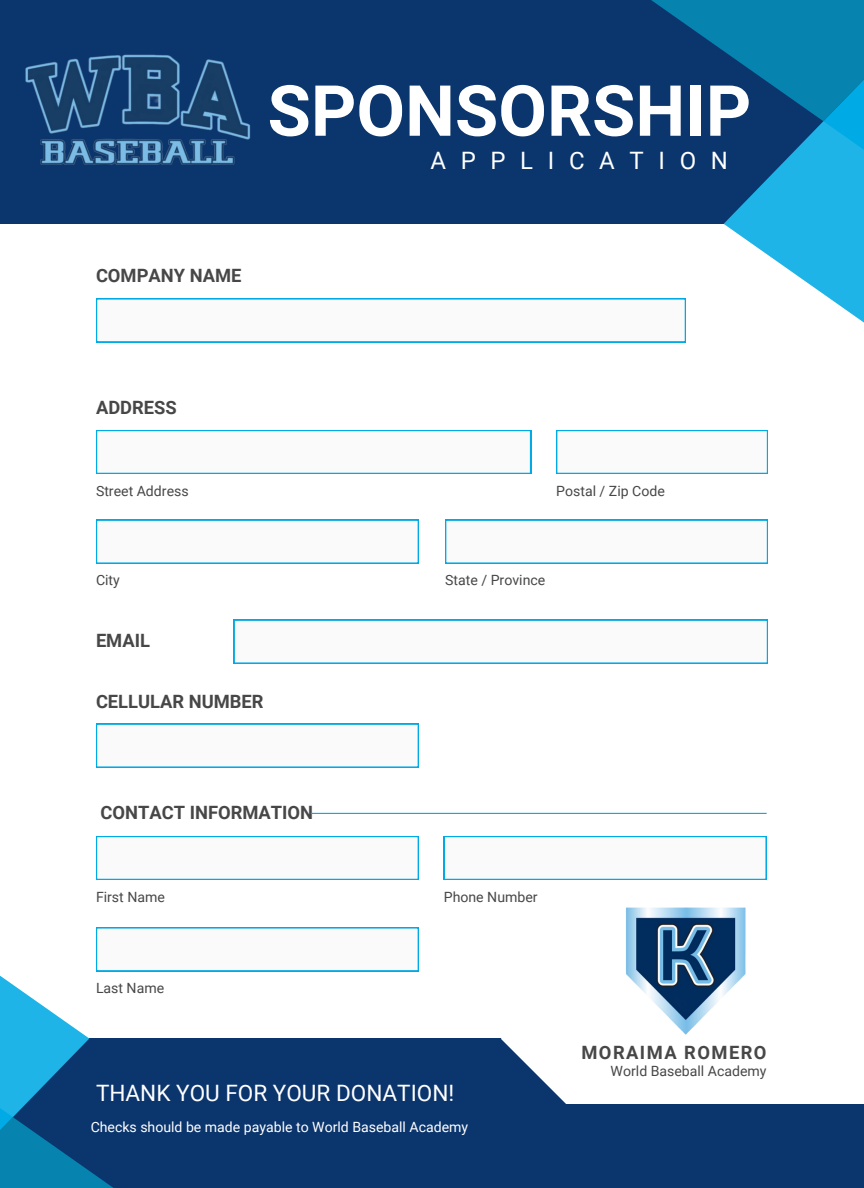
<style>
.page{position:relative;width:864px;height:1188px;background:#fff}
.page>*{position:absolute;margin:0;border:0;box-sizing:border-box;transform-origin:0 0}
.t1{font:700 70.5px "Roboto";color:#fff}
.t2{font:24px "Roboto";letter-spacing:.61em;color:#fff}
.t3{font:22.5px "Roboto";color:#fff}
.t4{font:700 18.3px "Roboto";color:#474747}
.t5{font:700 18.3px "Roboto";letter-spacing:.08em;color:#474747}
.t6{font:14.1px "Roboto";color:#474747}
.t7{font:14.1px "Roboto";color:#fff}
</style>
<div class="page">
<svg style="left:96px;top:724px;width:323px;height:44px"></svg>
<svg style="left:96px;top:836px;width:323px;height:44px"></svg>
<svg style="left:444px;top:836px;width:94px;height:44px"></svg>
<svg style="left:96px;top:520px;width:323px;height:44px"></svg>
<svg style="left:445px;top:520px;width:323px;height:44px"></svg>
<svg style="left:96px;top:430px;width:435px;height:44px"></svg>
<svg style="left:234px;top:620px;width:534px;height:44px"></svg>
<svg style="left:556px;top:430px;width:212px;height:44px"></svg>
<svg style="left:390px;top:0;width:474px;height:343px"></svg>
<div style="left:0;top:1039px;width:864px;height:149px;background:#0b356d"></div>
<svg style="left:0;top:927px;width:419px;height:261px"></svg>
<hr style="left:311px;top:813px;width:456px;height:1px;background:#00aae5">
<svg style="left:501px;top:1038px;width:363px;height:66px;fill:#fff"></svg>
<img style="left:0;top:0;width:390px;height:343px">
<img style="left:538px;top:836px;width:296px;height:268px">
<p class="t1" style="left:268px;top:70px;width:485px">SPONSORSHIP</p>
<p class="t2" style="left:430px;top:147px;width:299px">APPLICATION</p>
<p class="t4" style="left:96px;top:265px;width:147px">COMPANY NAME</p>
<p class="t4" style="left:96px;top:397px;width:82px">ADDRESS</p>
<p class="t6" style="left:96px;top:483px;width:94px">Street Address</p>
<p class="t6" style="left:556px;top:483px;width:110px">Postal / Zip Code</p>
<p class="t6" style="left:96px;top:572px;width:25px">City</p>
<p class="t6" style="left:445px;top:572px;width:102px">State / Province</p>
<p class="t4" style="left:96px;top:630px;width:55px">EMAIL</p>
<p class="t4" style="left:96px;top:691px;width:169px">CELLULAR NUMBER</p>
<p class="t4" style="left:101px;top:802px;width:214px">CONTACT INFORMATION</p>
<p class="t6" style="left:96px;top:889px;width:70px">First Name</p>
<p class="t6" style="left:444px;top:889px;width:95px">Phone Number</p>
<p class="t6" style="left:96px;top:980px;width:70px">Last Name</p>
<p class="t3" style="left:96px;top:1080px;width:360px">THANK YOU FOR YOUR DONATION!</p>
<p class="t7" style="left:91px;top:1118px;width:379px">Checks should be made payable to World Baseball Academy</p>
<p class="t5" style="left:581px;top:1042px;width:187px">MORAIMA ROMERO</p>
<p class="t6" style="left:611px;top:1063px;width:158px">World Baseball Academy</p>
</div>
